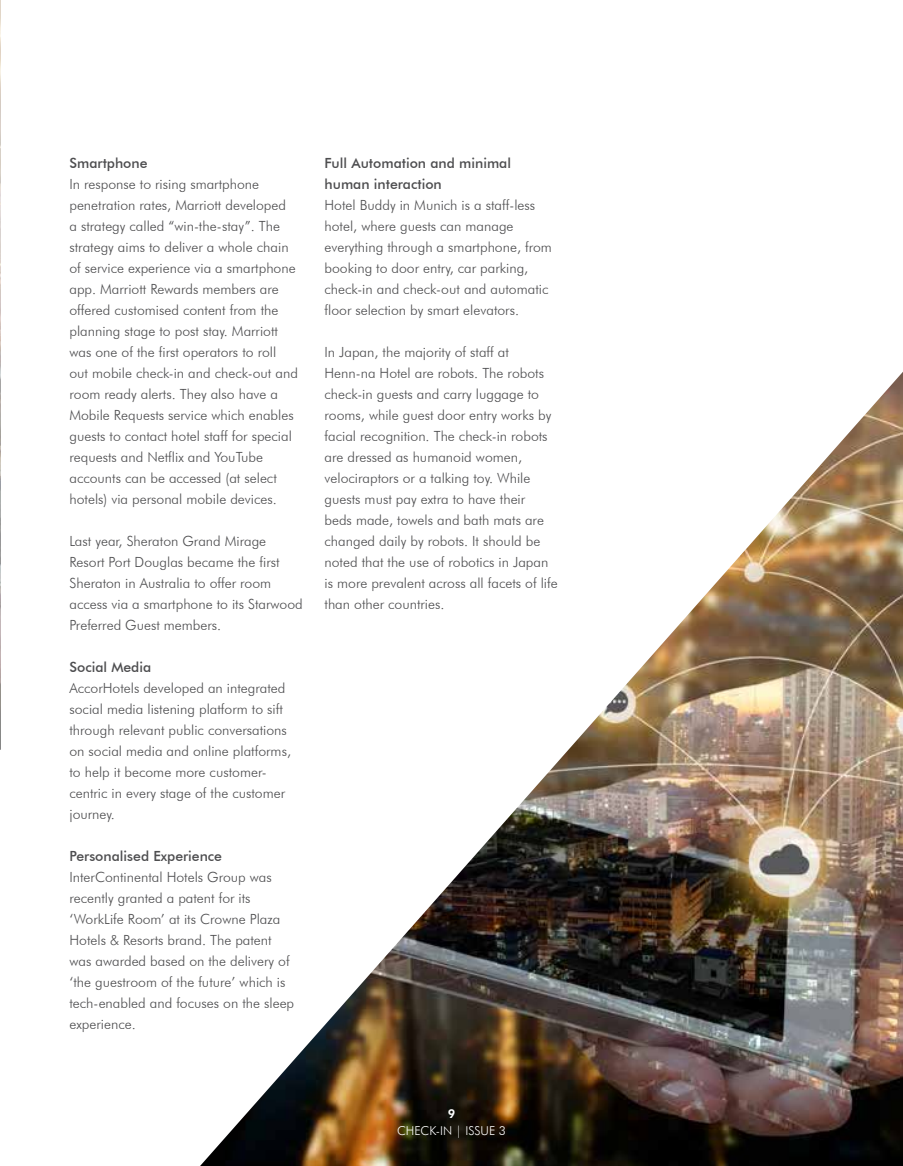
<style>
.page{position:relative;width:903px;height:1166px;background:#fff}
.page>*{position:absolute;margin:0;border:0;box-sizing:border-box;transform-origin:0 0}
.t1{font:300 14px/21px "Futura BT";color:#4d4d4f}
.t2{font:500 14px/21px "Futura BT";color:#4d4d4f}
.t3{font:300 12.25px "Futura BT";color:#fff}
.t4{font:800 12.25px "Futura BT";color:#fff}
</style>
<div class="page">
<img style="left:0;top:0;width:1px;height:750px">
<img style="left:200px;top:372px;width:703px;height:794px">
<p class="t2" style="left:69px;top:152px;width:80px">Smartphone</p>
<p class="t1" style="left:69px;top:173px;width:230px">In response to rising smartphone penetration rates, Marriott developed<br>a strategy called “win-the-stay”. The strategy aims to deliver a whole chain of service experience via a smartphone app. Marriott Rewards members are offered customised content from the planning stage to post stay. Marriott was one of the first operators to roll out mobile check-in and check-out and room ready alerts. They also have a Mobile Requests service which enables guests to contact hotel staff for special requests and Netflix and YouTube accounts can be accessed (at select hotels) via personal mobile devices.</p>
<p class="t1" style="left:69px;top:530px;width:235px">Last year, Sheraton Grand Mirage Resort Port Douglas became the first Sheraton in Australia to offer room access via a smartphone to its Starwood Preferred Guest members.</p>
<p class="t2" style="left:69px;top:656px;width:83px">Social Media</p>
<p class="t1" style="left:69px;top:677px;width:223px">AccorHotels developed an integrated social media listening platform to sift through relevant public conversations on social media and online platforms, to help it become more customer&shy;centric in every stage of the customer journey.</p>
<p class="t2" style="left:69px;top:845px;width:154px">Personalised Experience</p>
<p class="t1" style="left:69px;top:866px;width:226px">InterContinental Hotels Group was recently granted a patent for its ‘WorkLife Room’ at its Crowne Plaza<br>Hotels &amp; Resorts brand. The patent was awarded based on the delivery of ‘the guestroom of the future’ which is tech-enabled and focuses on the sleep experience.</p>
<p class="t2" style="left:324px;top:152px;width:188px">Full Automation and minimal human interaction</p>
<p class="t1" style="left:324px;top:194px;width:229px">Hotel Buddy in Munich is a staff-less hotel, where guests can manage everything through a smartphone, from booking to door entry, car parking, check-in and check-out and automatic floor selection by smart elevators.</p>
<p class="t1" style="left:324px;top:341px;width:235px">In Japan, the majority of staff at Henn-na Hotel are robots. The robots check-in guests and carry luggage to rooms, while guest door entry works by facial recognition. The check-in robots are dressed as humanoid women, velociraptors or a talking toy. While guests must pay extra to have their<br>beds made, towels and bath mats are changed daily by robots. It should be noted that the use of robotics in Japan is more prevalent across all facets of life than other countries.</p>
<p class="t4" style="left:448px;top:1106px;width:9px">9</p>
<p class="t3" style="left:397px;top:1123px;width:110px">CHECK-IN | ISSUE 3</p>
</div>
